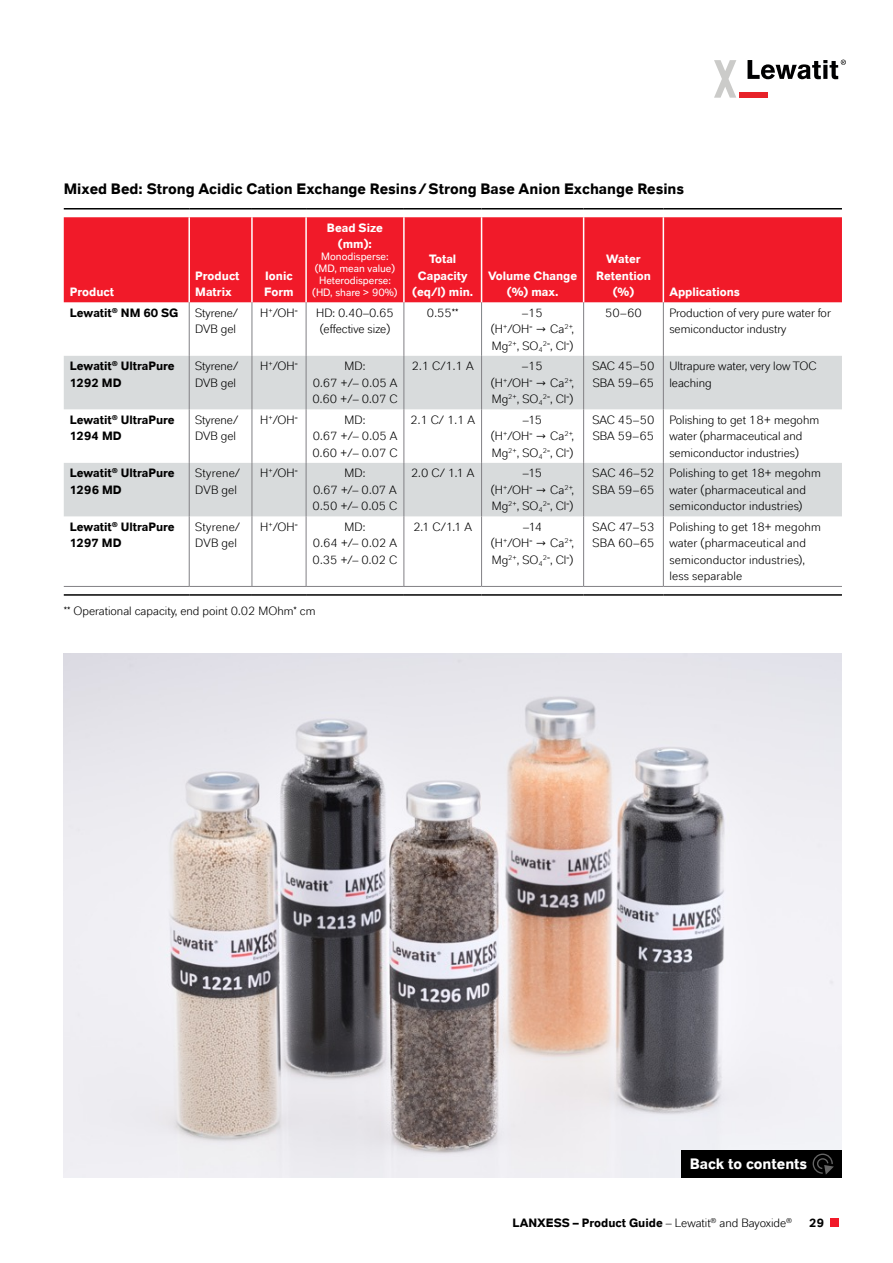
<style>
.page{position:relative;width:893px;height:1263px;background:#fff}
.page>*{position:absolute;margin:0;border:0;box-sizing:border-box;transform-origin:0 0}
.t1{font:700 15px "Lanxess Global";color:#000}
.t2{font:700 15px "Lanxess Global";color:#fff}
.t3{font:12px/16.5px "Lanxess Global";color:#000}
.t4{font:700 12px/16.5px "Lanxess Global";color:#000}
.t5{font:700 12px/16.5px "Lanxess Global";color:#fff;text-align:center}
.t6{font:10.5px/12px "Lanxess Global Invers";color:#fff;text-align:center}
.s1{font-weight:400}
</style>
<div class="page">
<div style="left:830px;top:1218px;width:9px;height:9px;background:#f11a29"></div>
<div style="left:739px;top:92px;width:28px;height:6px;background:#e72229"></div>
<svg style="left:714px;top:60px;width:22px;height:38px"></svg>
<svg style="left:747px;top:60px;width:99px;height:19px"></svg>
<div style="left:64px;top:217px;width:778px;height:85px;background:#f11a29"></div>
<svg style="left:64px;top:356px;width:778px;height:160px;fill:#d8dbdc"></svg>
<hr style="left:64px;top:208px;width:125px;height:1px;background:#000">
<hr style="left:189px;top:208px;width:63px;height:1px;background:#000">
<hr style="left:252px;top:208px;width:54px;height:1px;background:#000">
<hr style="left:306px;top:208px;width:98px;height:1px;background:#000">
<hr style="left:404px;top:208px;width:78px;height:1px;background:#000">
<hr style="left:482px;top:208px;width:102px;height:1px;background:#000">
<hr style="left:584px;top:208px;width:79px;height:1px;background:#000">
<hr style="left:663px;top:208px;width:179px;height:1px;background:#000">
<hr style="left:64px;top:594px;width:125px;height:2px;background:#000">
<hr style="left:189px;top:594px;width:63px;height:2px;background:#000">
<hr style="left:252px;top:594px;width:54px;height:2px;background:#000">
<hr style="left:306px;top:594px;width:98px;height:2px;background:#000">
<hr style="left:404px;top:594px;width:78px;height:2px;background:#000">
<hr style="left:482px;top:594px;width:102px;height:2px;background:#000">
<hr style="left:584px;top:594px;width:79px;height:2px;background:#000">
<hr style="left:663px;top:594px;width:179px;height:2px;background:#000">
<hr style="left:188px;top:217px;width:2px;height:85px;background:#fff">
<hr style="left:251px;top:217px;width:2px;height:85px;background:#fff">
<hr style="left:305px;top:217px;width:2px;height:85px;background:#fff">
<hr style="left:403px;top:217px;width:2px;height:85px;background:#fff">
<hr style="left:481px;top:217px;width:1px;height:85px;background:#fff">
<hr style="left:583px;top:217px;width:1px;height:85px;background:#fff">
<hr style="left:663px;top:217px;width:1px;height:85px;background:#fff">
<hr style="left:64px;top:586px;width:125px;height:1px;background:#818084">
<hr style="left:189px;top:586px;width:63px;height:1px;background:#818084">
<hr style="left:252px;top:586px;width:54px;height:1px;background:#818084">
<hr style="left:306px;top:586px;width:98px;height:1px;background:#818084">
<hr style="left:404px;top:586px;width:78px;height:1px;background:#818084">
<hr style="left:482px;top:586px;width:102px;height:1px;background:#818084">
<hr style="left:584px;top:586px;width:79px;height:1px;background:#818084">
<hr style="left:663px;top:586px;width:179px;height:1px;background:#818084">
<hr style="left:189px;top:302px;width:1px;height:54px;background:#818084">
<hr style="left:252px;top:302px;width:1px;height:54px;background:#818084">
<hr style="left:306px;top:302px;width:1px;height:54px;background:#818084">
<hr style="left:403px;top:302px;width:1px;height:54px;background:#818084">
<hr style="left:481px;top:302px;width:1px;height:54px;background:#818084">
<hr style="left:583px;top:302px;width:1px;height:54px;background:#818084">
<hr style="left:663px;top:302px;width:1px;height:54px;background:#818084">
<hr style="left:189px;top:356px;width:1px;height:53px;background:#818084">
<hr style="left:252px;top:356px;width:1px;height:53px;background:#818084">
<hr style="left:306px;top:356px;width:1px;height:53px;background:#818084">
<hr style="left:403px;top:356px;width:1px;height:53px;background:#818084">
<hr style="left:481px;top:356px;width:1px;height:53px;background:#818084">
<hr style="left:583px;top:356px;width:1px;height:53px;background:#818084">
<hr style="left:663px;top:356px;width:1px;height:53px;background:#818084">
<hr style="left:189px;top:409px;width:1px;height:54px;background:#818084">
<hr style="left:252px;top:409px;width:1px;height:54px;background:#818084">
<hr style="left:306px;top:409px;width:1px;height:54px;background:#818084">
<hr style="left:403px;top:409px;width:1px;height:54px;background:#818084">
<hr style="left:481px;top:409px;width:1px;height:54px;background:#818084">
<hr style="left:583px;top:409px;width:1px;height:54px;background:#818084">
<hr style="left:663px;top:409px;width:1px;height:54px;background:#818084">
<hr style="left:189px;top:463px;width:1px;height:53px;background:#818084">
<hr style="left:252px;top:463px;width:1px;height:53px;background:#818084">
<hr style="left:306px;top:463px;width:1px;height:53px;background:#818084">
<hr style="left:403px;top:463px;width:1px;height:53px;background:#818084">
<hr style="left:481px;top:463px;width:1px;height:53px;background:#818084">
<hr style="left:583px;top:463px;width:1px;height:53px;background:#818084">
<hr style="left:663px;top:463px;width:1px;height:53px;background:#818084">
<hr style="left:189px;top:516px;width:1px;height:70px;background:#818084">
<hr style="left:252px;top:516px;width:1px;height:70px;background:#818084">
<hr style="left:306px;top:516px;width:1px;height:70px;background:#818084">
<hr style="left:403px;top:516px;width:1px;height:70px;background:#818084">
<hr style="left:481px;top:516px;width:1px;height:70px;background:#818084">
<hr style="left:583px;top:516px;width:1px;height:70px;background:#818084">
<hr style="left:663px;top:516px;width:1px;height:70px;background:#818084">
<img style="left:64px;top:653px;width:778px;height:525px">
<div style="left:681px;top:1150px;width:161px;height:28px;background:#000"></div>
<div style="left:813px;top:1153px;width:20px;height:21px;border:1px solid #fff;border-radius:50%"></div>
<svg style="left:816px;top:1157px;width:18px;height:17px"></svg>
<p class="t1" style="left:64px;top:180px;width:622px">Mixed Bed: Strong Acidic Cation Exchange Resins / Strong Base Anion Exchange Resins</p>
<p class="t5" style="left:70px;top:284px;width:46px">Product</p>
<p class="t5" style="left:195px;top:267px;width:46px;text-align:left">Product<br>Matrix</p>
<p class="t5" style="left:264px;top:267px;width:31px;text-align:left">Ionic<br>Form</p>
<p class="t5" style="left:327px;top:219px;width:58px">Bead Size (mm):</p>
<p class="t6" style="left:312px;top:251px;width:87px">Monodisperse: (MD, mean value)<br>Heterodisperse: (HD, share &gt; 90%)</p>
<p class="t5" style="left:412px;top:251px;width:63px">Total<br>Capacity (eq/l) min.</p>
<p class="t5" style="left:488px;top:267px;width:91px">Volume Change (%) max.</p>
<p class="t5" style="left:596px;top:251px;width:56px">Water<br>Retention (%)</p>
<p class="t5" style="left:669px;top:284px;width:72px">Applications</p>
<p class="t4" style="left:70px;top:304px;width:110px">Lewatit<sup>®</sup> NM 60 SG</p>
<p class="t3" style="left:195px;top:304px;width:44px">Styrene/<br>DVB gel</p>
<p class="t3" style="left:260px;top:304px;width:39px">H<sup>+</sup>/OH-</p>
<p class="t3" style="left:316px;top:304px;width:79px">HD: 0.40–0.65 (effective size)</p>
<p class="t3" style="left:427px;top:304px;width:33px">0.55**</p>
<p class="t3" style="left:491px;top:304px;width:85px;text-align:center">–15<br>(H<sup>+</sup>/OH- → Ca<sup>2+</sup>,<br>Mg<sup>2+</sup>, SO<sub>4</sub><sup>2</sup>-, Cl-)</p>
<p class="t3" style="left:605px;top:304px;width:38px">50 – 60</p>
<p class="t3" style="left:669px;top:304px;width:163px">Production of very pure water for semiconductor industry</p>
<p class="t4" style="left:70px;top:358px;width:106px">Lewatit<sup>®</sup> UltraPure<br>1292 MD</p>
<p class="t3" style="left:195px;top:358px;width:44px">Styrene/<br>DVB gel</p>
<p class="t3" style="left:260px;top:358px;width:39px">H<sup>+</sup>/OH-</p>
<p class="t3" style="left:312px;top:358px;width:87px;text-align:center">MD:<br>0.67 +/– 0.05 A<br>0.60 +/– 0.07 C</p>
<p class="t3" style="left:412px;top:358px;width:63px">2.1 C/1.1 A</p>
<p class="t3" style="left:491px;top:358px;width:85px;text-align:center">–15<br>(H<sup>+</sup>/OH- → Ca<sup>2+</sup>,<br>Mg<sup>2+</sup>, SO<sub>4</sub><sup>2</sup>-, Cl-)</p>
<p class="t3" style="left:592px;top:358px;width:63px">SAC 45 – 50<br>SBA 59 – 65</p>
<p class="t3" style="left:669px;top:358px;width:149px">Ultrapure water, very low TOC leaching</p>
<p class="t4" style="left:70px;top:411px;width:106px">Lewatit<sup>®</sup> UltraPure<br>1294 MD</p>
<p class="t3" style="left:195px;top:411px;width:44px">Styrene/<br>DVB gel</p>
<p class="t3" style="left:260px;top:411px;width:39px">H<sup>+</sup>/OH-</p>
<p class="t3" style="left:312px;top:411px;width:87px;text-align:center">MD:<br>0.67 +/– 0.05 A<br>0.60 +/– 0.07 C</p>
<p class="t3" style="left:410px;top:411px;width:66px">2.1 C/ 1.1 A</p>
<p class="t3" style="left:491px;top:411px;width:85px;text-align:center">–15<br>(H<sup>+</sup>/OH- → Ca<sup>2+</sup>,<br>Mg<sup>2+</sup>, SO<sub>4</sub><sup>2</sup>-, Cl-)</p>
<p class="t3" style="left:592px;top:411px;width:63px">SAC 45 – 50<br>SBA 59 – 65</p>
<p class="t3" style="left:669px;top:411px;width:151px">Polishing to get 18+ megohm water (pharmaceutical and semiconductor industries)</p>
<p class="t4" style="left:70px;top:465px;width:106px">Lewatit<sup>®</sup> UltraPure<br>1296 MD</p>
<p class="t3" style="left:195px;top:465px;width:46px">Styrene/<br>DVB gel</p>
<p class="t3" style="left:260px;top:465px;width:39px">H<sup>+</sup>/OH-</p>
<p class="t3" style="left:313px;top:465px;width:86px;text-align:center">MD:<br>0.67 +/– 0.07 A<br>0.50 +/– 0.05 C</p>
<p class="t3" style="left:411px;top:465px;width:65px">2.0 C/ 1.1 A</p>
<p class="t3" style="left:491px;top:465px;width:85px;text-align:center">–15<br>(H<sup>+</sup>/OH- → Ca<sup>2+</sup>,<br>Mg<sup>2+</sup>, SO<sub>4</sub><sup>2</sup>-, Cl-)</p>
<p class="t3" style="left:592px;top:465px;width:63px">SAC 46 – 52<br>SBA 59 – 65</p>
<p class="t3" style="left:669px;top:465px;width:153px">Polishing to get 18+ megohm water (pharmaceutical and semiconductor industries)</p>
<p class="t4" style="left:70px;top:518px;width:106px">Lewatit<sup>®</sup> UltraPure<br>1297 MD</p>
<p class="t3" style="left:195px;top:518px;width:46px">Styrene/<br>DVB gel</p>
<p class="t3" style="left:260px;top:518px;width:39px">H<sup>+</sup>/OH-</p>
<p class="t3" style="left:313px;top:518px;width:86px;text-align:center">MD:<br>0.64 +/– 0.02 A<br>0.35 +/– 0.02 C</p>
<p class="t3" style="left:413px;top:518px;width:60px">2.1 C/1.1 A</p>
<p class="t3" style="left:491px;top:518px;width:85px;text-align:center">–14<br>(H<sup>+</sup>/OH- → Ca<sup>2+</sup>,<br>Mg<sup>2+</sup>, SO<sub>4</sub><sup>2</sup>-, Cl-)</p>
<p class="t3" style="left:592px;top:518px;width:64px">SAC 47 – 53<br>SBA 60 – 65</p>
<p class="t3" style="left:669px;top:518px;width:153px">Polishing to get 18+ megohm water (pharmaceutical and semiconductor industries), less separable</p>
<p class="t3" style="left:64px;top:602px;width:253px">** Operational capacity, end point 0.02 MOhm* cm</p>
<p class="t2" style="left:690px;top:1155px;width:119px">Back to contents</p>
<p class="t4" style="left:513px;top:1214px;width:281px">LANXESS – Product Guide <span class="s1">– Lewatit</span><sup>®</sup> <span class="s1">and Bayoxide</span><sup>®</sup></p>
<p class="t4" style="left:809px;top:1214px;width:16px">29</p>
</div>
